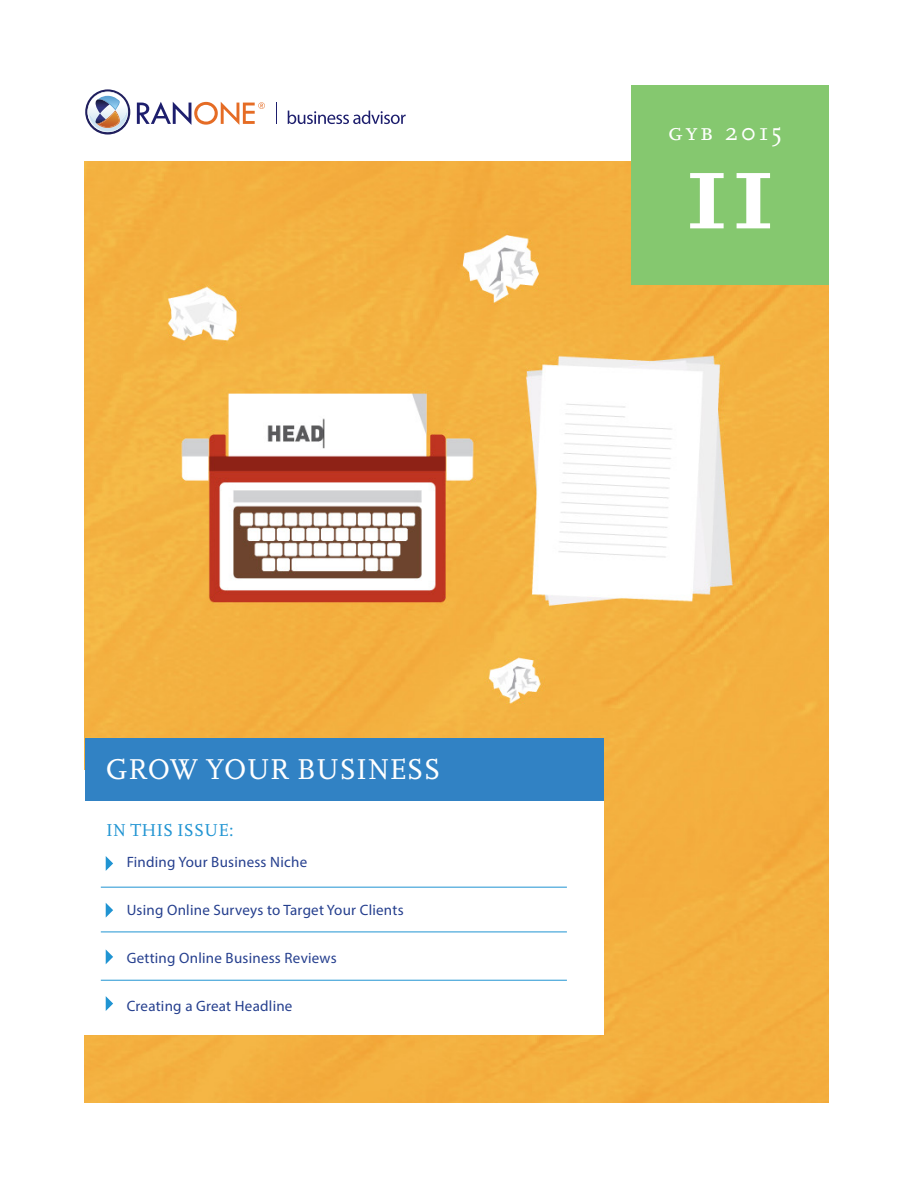
<style>
.page{position:relative;width:918px;height:1188px;background:#fff}
.page>*{position:absolute;margin:0;border:0;box-sizing:border-box;transform-origin:0 0}
.t1{font:700 120px "Scala";color:#fff}
.t2{font:30px "Scala";color:#fff}
.t3{font:25.5px "Scala Caps";letter-spacing:.1em;color:#fff}
.t4{font:18px "Scala";letter-spacing:.005em;color:#2094d2}
.index_menu{font:15px "Myriad Pro";letter-spacing:.015em;color:#253f8e}
</style>
<div class="page">
<img style="left:85px;top:162px;width:743px;height:941px">
<div style="left:631px;top:85px;width:198px;height:200px;background:#85c86f"></div>
<svg style="left:137px;top:102px;width:128px;height:23px"></svg>
<svg style="left:85px;top:89px;width:45px;height:46px"></svg>
<svg style="left:288px;top:111px;width:118px;height:13px"></svg>
<svg style="left:276px;top:102px;width:1px;height:22px"></svg>
<div style="left:81px;top:770px;width:523px;height:265px;background:#fff"></div>
<div style="left:85px;top:739px;width:519px;height:62px;background:#3182c4"></div>
<svg style="left:106px;top:856px;width:7px;height:15px"></svg>
<svg style="left:106px;top:903px;width:7px;height:15px"></svg>
<svg style="left:106px;top:996px;width:7px;height:15px"></svg>
<svg style="left:106px;top:950px;width:7px;height:14px"></svg>
<hr style="left:101px;top:887px;width:466px;height:1px;background:#2094d2">
<hr style="left:101px;top:932px;width:466px;height:1px;background:#2094d2">
<hr style="left:101px;top:980px;width:466px;height:1px;background:#2094d2">
<p class="t2" style="left:106px;top:753px;width:336px">GROW YOUR BUSINESS</p>
<p class="t4" style="left:106px;top:821px;width:129px">IN THIS ISSUE:</p>
<p class="index_menu" style="left:127px;top:853px;width:182px">Finding Your Business Niche</p>
<p class="index_menu" style="left:127px;top:901px;width:278px">Using Online Surveys to Target Your Clients</p>
<p class="index_menu" style="left:127px;top:949px;width:212px">Getting Online Business Reviews</p>
<p class="index_menu" style="left:127px;top:997px;width:167px">Creating a Great Headline</p>
<p class="t3" style="left:668px;top:118px;width:115px">gyb 2015</p>
<p class="t1" style="left:684px;top:121px;width:94px">11</p>
</div>
